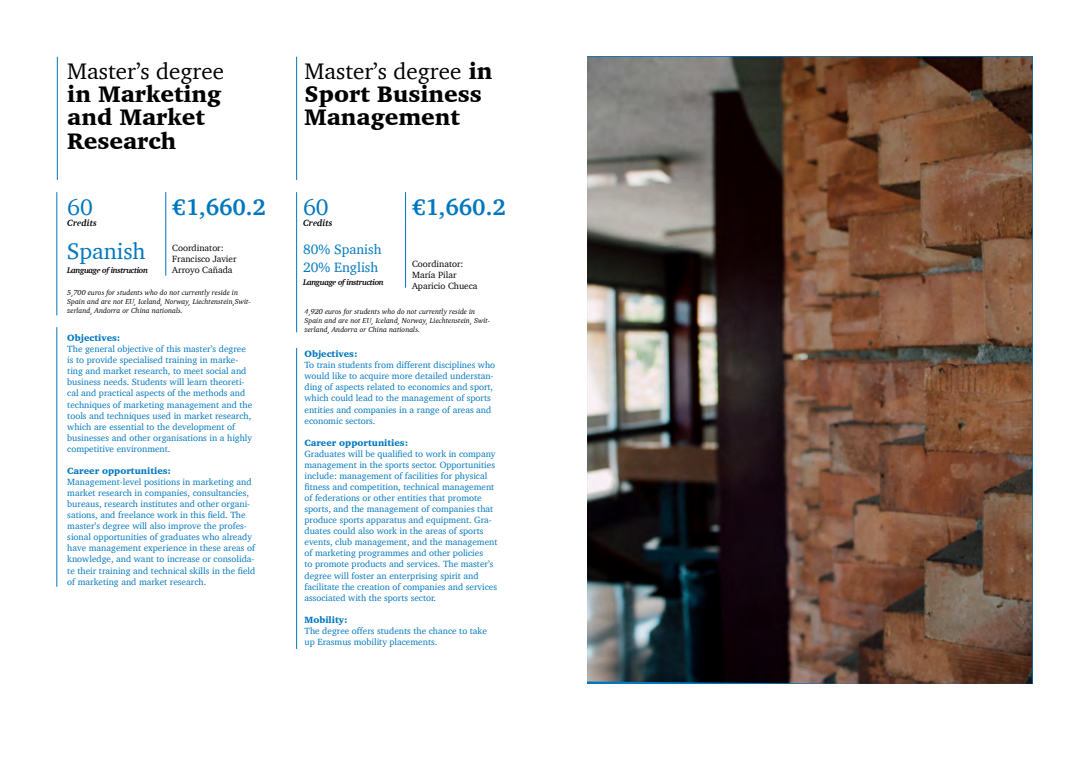
<style>
.page{position:relative;width:1089px;height:769px;background:#fff}
.page>*{position:absolute;margin:0;border:0;box-sizing:border-box;transform-origin:0 0}
.t1{font:900 23px/23px "Charter";color:#000}
.t2{font:700 23px "Charter";color:#0077be}
.t3{font:23px "Charter";color:#000}
.t4{font:23px "Charter";color:#0077be}
.t5{font:13.8px/17.5px "Charter";color:#0077be}
.t6{font:9.2px/11.1px "Charter";color:#0077be}
.t7{font:9.2px/11.1px "Charter";color:#000}
.t8{font:900 9.2px "Charter";color:#0077be}
.t9{font:italic 700 9.2px "Charter";color:#000}
.t10{font:italic 700 8.3px "Charter";letter-spacing:-.05em;color:#000}
.t11{font:italic 7.4px/9.2px "Charter";color:#000}
.s1{font-weight:400}
</style>
<div class="page">
<hr style="left:57px;top:327px;width:1px;height:259px;background:#0077be">
<hr style="left:57px;top:57px;width:1px;height:123px;background:#0077be">
<hr style="left:57px;top:192px;width:1px;height:123px;background:#0077be">
<hr style="left:166px;top:192px;width:1px;height:83px;background:#0077be">
<hr style="left:296px;top:348px;width:1px;height:300px;background:#0077be">
<hr style="left:296px;top:57px;width:1px;height:123px;background:#0077be">
<hr style="left:296px;top:192px;width:1px;height:140px;background:#0077be">
<hr style="left:405px;top:192px;width:1px;height:95px;background:#0077be">
<img style="left:587px;top:57px;width:445px;height:626px">
<h1 class="t3" style="left:67px;top:52px;width:158px">Master’s degree</h1>
<h1 class="t1" style="left:67px;top:82px;width:155px">in Marketing and Market<br>Research</h1>
<h1 class="t1" style="left:304px;top:59px;width:189px"><span class="s1">Master’s degree</span> in<br>Sport Business<br>Management</h1>
<h1 class="t4" style="left:67px;top:187px;width:27px">60</h1>
<p class="t9" style="left:67px;top:215px;width:31px">Credits</p>
<h1 class="t2" style="left:172px;top:187px;width:95px">€1,660.2</h1>
<h1 class="t4" style="left:303px;top:187px;width:27px">60</h1>
<p class="t9" style="left:303px;top:215px;width:31px">Credits</p>
<h1 class="t2" style="left:412px;top:187px;width:95px">€1,660.2</h1>
<h1 class="t4" style="left:67px;top:231px;width:80px">Spanish</h1>
<p class="t10" style="left:67px;top:263px;width:82px">Language of instruction</p>
<p class="t7" style="left:172px;top:242px;width:66px">Coordinator:<br>Francisco Javier<br>Arroyo Cañada</p>
<p class="t11" style="left:67px;top:287px;width:185px">5,700 euros for students who do not currently reside in<br>Spain and are not EU, Iceland, Norway, Liechtenstein,Swit&shy;zerland, Andorra or China nationals.</p>
<p class="t8" style="left:67px;top:332px;width:55px">Objectives:</p>
<p class="t6" style="left:67px;top:343px;width:186px">The general objective of this master’s degree is to provide specialised training in marke&shy;ting and market research, to meet social and business needs. Students will learn theoreti&shy;cal and practical aspects of the methods and techniques of marketing management and the tools and techniques used in market research, which are essential to the development of businesses and other organisations in a highly competitive environment.</p>
<p class="t8" style="left:67px;top:465px;width:105px">Career opportunities:</p>
<p class="t6" style="left:67px;top:476px;width:190px">Management-level positions in marketing and market research in companies, consultancies, bureaus, research institutes and other organi&shy;sations, and freelance work in this field. The master’s degree will also improve the profes&shy;sional opportunities of graduates who already have management experience in these areas of knowledge, and want to increase or consolida&shy;te their training and technical skills in the field of marketing and market research.</p>
<h2 class="t5" style="left:303px;top:240px;width:80px">80% Spanish<br>20% English</h2>
<p class="t10" style="left:303px;top:275px;width:82px">Language of instruction</p>
<p class="t7" style="left:412px;top:258px;width:67px">Coordinator:<br>María Pilar<br>Aparicio Chueca</p>
<p class="t11" style="left:304px;top:306px;width:187px">4,920 euros for students who do not currently reside in<br>Spain and are not EU, Iceland, Norway, Liechtenstein, Swit&shy;zerland, Andorra or China nationals.</p>
<p class="t8" style="left:304px;top:348px;width:55px">Objectives:</p>
<p class="t6" style="left:304px;top:359px;width:192px">To train students from different disciplines who would like to acquire more detailed understan&shy;ding of aspects related to economics and sport, which could lead to the management of sports entities and companies in a range of areas and economic sectors.</p>
<p class="t8" style="left:304px;top:436px;width:105px">Career opportunities:</p>
<p class="t6" style="left:304px;top:448px;width:194px">Graduates will be qualified to work in company management in the sports sector. Opportunities include: management of facilities for physical fitness and competition, technical management of federations or other entities that promote sports, and the management of companies that produce sports apparatus and equipment. Gra&shy;duates could also work in the areas of sports events, club management, and the management of marketing programmes and other policies<br>to promote products and services. The master’s degree will foster an enterprising spirit and facilitate the creation of companies and services associated with the sports sector.</p>
<p class="t8" style="left:304px;top:613px;width:45px">Mobility:</p>
<p class="t6" style="left:304px;top:624px;width:184px">The degree offers students the chance to take up Erasmus mobility placements.</p>
</div>
